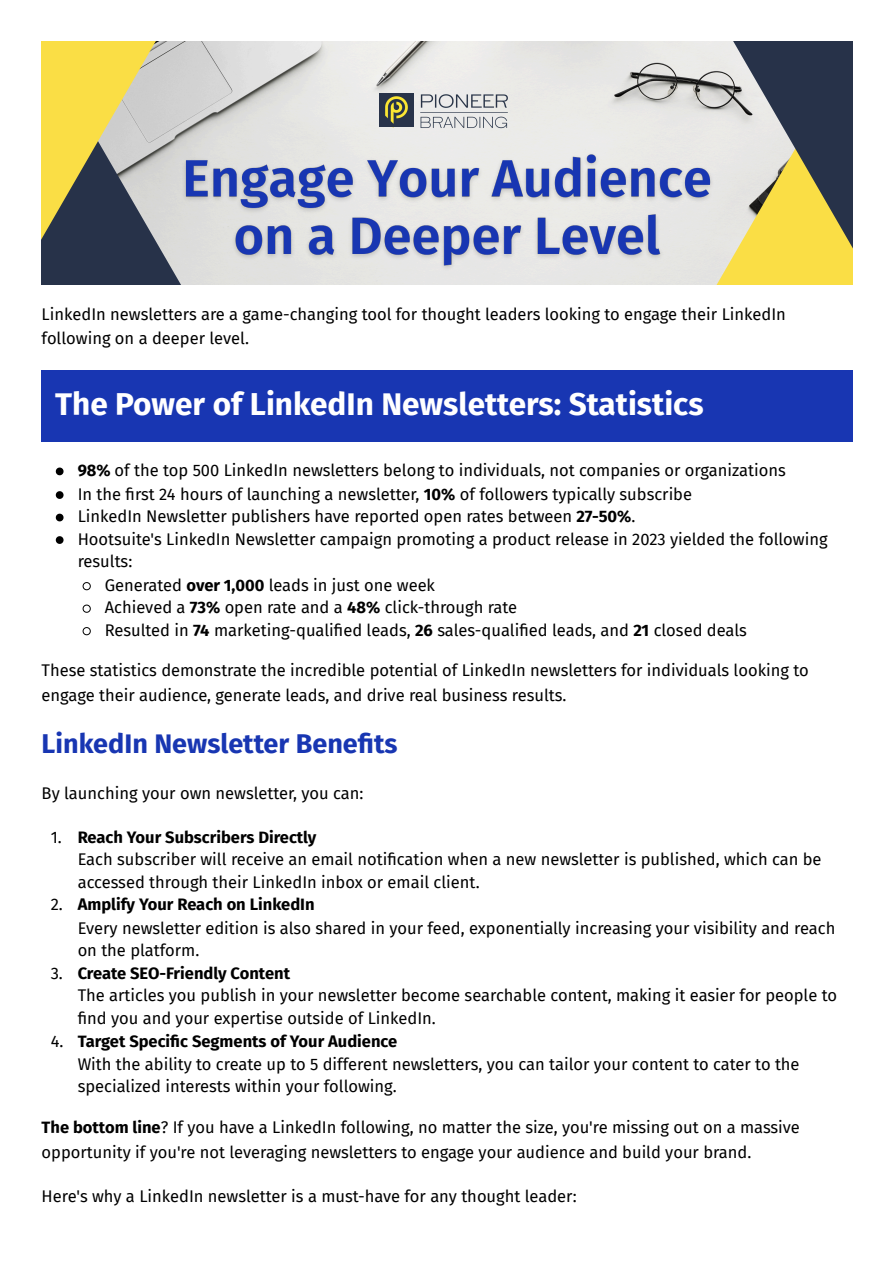
<style>
.page{position:relative;width:894px;height:1263px;background:#fff}
.page>*{position:absolute;margin:0;border:0;box-sizing:border-box;transform-origin:0 0}
.t1{font:700 31.5px "Fira Sans";color:#fff}
.t2{font:700 27px "Fira Sans";color:#1836b2}
.t3{font:16.5px/22.5px "Fira Sans";color:#000}
.s1{font-weight:700}
</style>
<div class="page">
<img style="left:180px;top:42px;width:534px;height:243px">
<svg style="left:700px;top:63px;width:152px;height:222px;fill:#fade45"></svg>
<svg style="left:42px;top:63px;width:155px;height:222px;fill:#273249"></svg>
<svg style="left:714px;top:42px;width:138px;height:218px"></svg>
<svg style="left:42px;top:42px;width:138px;height:208px"></svg>
<img style="left:177px;top:147px;width:541px;height:129px">
<img style="left:375px;top:87px;width:144px;height:45px">
<img style="left:379px;top:93px;width:34px;height:34px">
<div style="left:42px;top:370px;width:810px;height:71px;background:#1836b2"></div>
<svg style="left:56px;top:468px;width:7px;height:7px"></svg>
<svg style="left:56px;top:491px;width:7px;height:8px"></svg>
<svg style="left:56px;top:514px;width:7px;height:7px"></svg>
<svg style="left:56px;top:536px;width:7px;height:8px"></svg>
<svg style="left:82px;top:582px;width:9px;height:8px"></svg>
<svg style="left:82px;top:604px;width:9px;height:9px"></svg>
<svg style="left:82px;top:627px;width:9px;height:8px"></svg>
<p class="t3" style="left:42px;top:302px;width:745px;line-height:24.8px">LinkedIn newsletters are a game-changing tool for thought leaders looking to engage their LinkedIn following on a deeper level.</p>
<p class="t1" style="left:55px;top:386px;width:649px">The Power of LinkedIn Newsletters: Statistics</p>
<p class="t3" style="left:78px;top:459px;width:709px"><span class="s1">98%</span> of the top 500 LinkedIn newsletters belong to individuals, not companies or organizations</p>
<p class="t3" style="left:78px;top:483px;width:615px">In the fi rst 24 hours of launching a newsletter, <span class="s1">10%</span> of followers typically subscribe</p>
<p class="t3" style="left:78px;top:505px;width:559px">LinkedIn Newsletter publishers have reported open rates between <span class="s1">27-50%</span>.</p>
<p class="t3" style="left:78px;top:528px;width:751px">Hootsuite's LinkedIn Newsletter campaign promoting a product release in 2023 yielded the following results:</p>
<p class="t3" style="left:105px;top:574px;width:332px">Generated <span class="s1">over 1,000</span> leads in just one week</p>
<p class="t3" style="left:105px;top:596px;width:414px">Achieved a <span class="s1">73%</span> open rate and a <span class="s1">48%</span> click-through rate</p>
<p class="t3" style="left:105px;top:619px;width:643px">Resulted in <span class="s1">74</span> marketing-qualifi ed leads, <span class="s1">26</span> sales-qualifi ed leads, and <span class="s1">21</span> closed deals</p>
<p class="t3" style="left:42px;top:658px;width:768px;line-height:24.8px">These statistics demonstrate the incredible potential of LinkedIn newsletters for individuals looking to engage their audience, generate leads, and drive real business results.</p>
<h1 class="t2" style="left:42px;top:727px;width:357px">LinkedIn Newsletter Benefits</h1>
<p class="t3" style="left:42px;top:782px;width:323px">By launching your own newsletter, you can:</p>
<p class="t3" style="left:78px;top:826px;width:745px;text-indent:-27px">1. <span class="s1">Reach Your Subscribers Directly<br></span>Each subscriber will receive an email notification when a new newsletter is published, which can be accessed through their LinkedIn inbox or email client.</p>
<p class="t3" style="left:78px;top:893px;width:759px;line-height:23.1px;text-indent:-27px">2. <span class="s1">Amplify Your Reach on LinkedIn<br></span>Every newsletter edition is also shared in your feed, exponentially increasing your visibility and reach on the platform.</p>
<p class="t3" style="left:78px;top:962px;width:760px;text-indent:-27px">3. <span class="s1">Create SEO-Friendly Content<br></span>The articles you publish in your newsletter become searchable content, making it easier for people to fi nd you and your expertise outside of LinkedIn.</p>
<p class="t3" style="left:78px;top:1031px;width:723px;text-indent:-27px">4. <span class="s1">Target Specific Segments of Your Audience<br></span>With the ability to create up to 5 different newsletters, you can tailor your content to cater to the specialized interests within your following.</p>
<p class="t3" style="left:42px;top:1115px;width:759px;line-height:24.8px"><span class="s1">The bottom line</span>? If you have a LinkedIn following, no matter the size, you're missing out on a massive opportunity if you're not leveraging newsletters to engage your audience and build your brand.</p>
<p class="t3" style="left:42px;top:1185px;width:536px">Here's why a LinkedIn newsletter is a must-have for any thought leader:</p>
</div>
